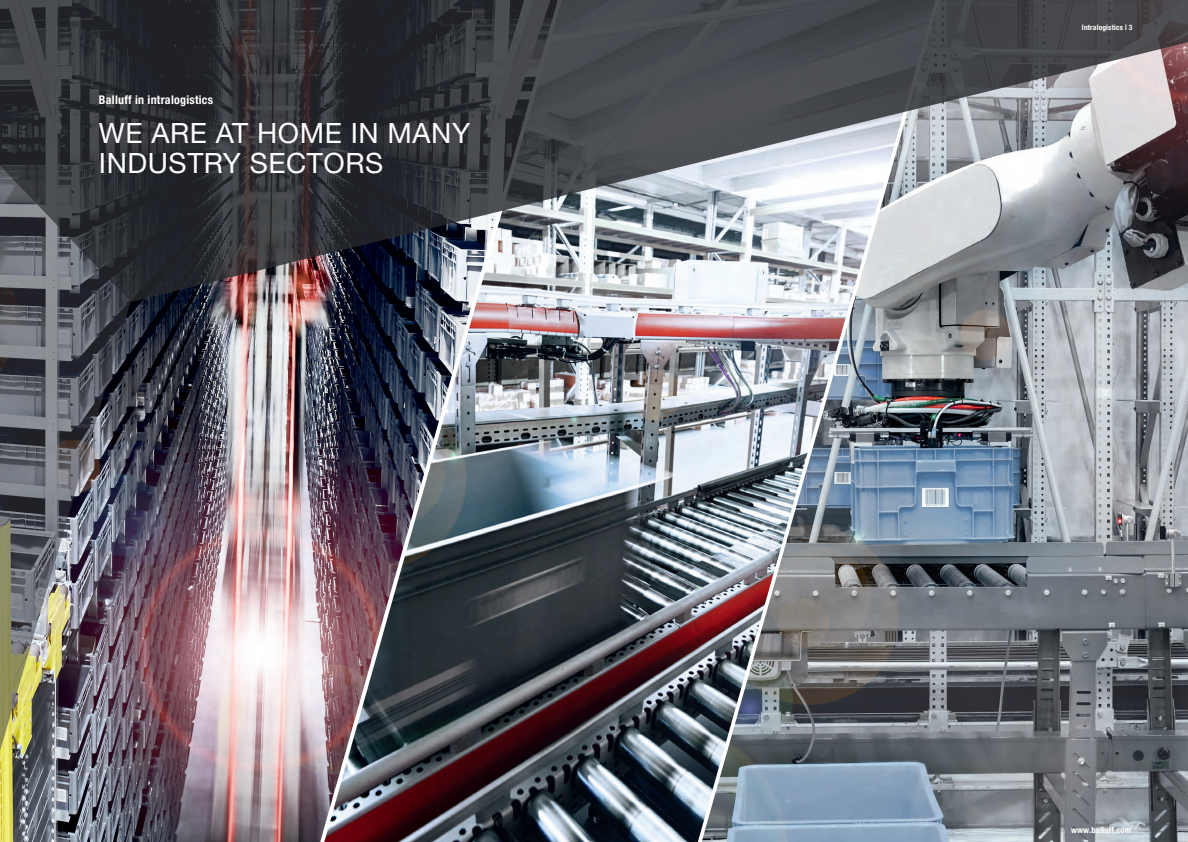
<style>
.page{position:relative;width:1188px;height:842px;background:#fff}
.page>*{position:absolute;margin:0;border:0;box-sizing:border-box;transform-origin:0 0}
.Headline_Capital_whi{font:28px/30px "Helvetica Neue LT Pro";letter-spacing:.02em;color:#fff}
.Headline_Overline_wh{font:700 condensed 12px "Helvetica Neue LT Pro";letter-spacing:.02em;color:#fff}
.Headline_Overline_wh-2{font:700 condensed 8.5px "Helvetica Neue LT Pro";letter-spacing:.02em;color:#fff}
.Page_right_white_H77{font:700 condensed 7.5px "Helvetica Neue LT Pro";letter-spacing:.02em;color:#fff}
</style>
<div class="page">
<img style="left:935px;top:302px;width:253px;height:540px">
<img style="left:558px;top:302px;width:377px;height:540px">
<img style="left:130px;top:302px;width:428px;height:540px">
<img style="left:0;top:302px;width:130px;height:540px">
<svg style="left:0;top:0;width:1188px;height:302px;background:#63656a"></svg>
<p class="Headline_Overline_wh" style="left:99px;top:93px;width:116px">Balluff in intralogistics</p>
<p class="Headline_Capital_whi" style="left:99px;top:117px;width:373px">WE ARE AT HOME IN MANY<br>INDUSTRY SECTORS</p>
<p class="Page_right_white_H77" style="left:1082px;top:23px;width:52px">Intralogistics | 3</p>
<p class="Headline_Overline_wh-2" style="left:1071px;top:824px;width:62px">www.balluff.com</p>
</div>
